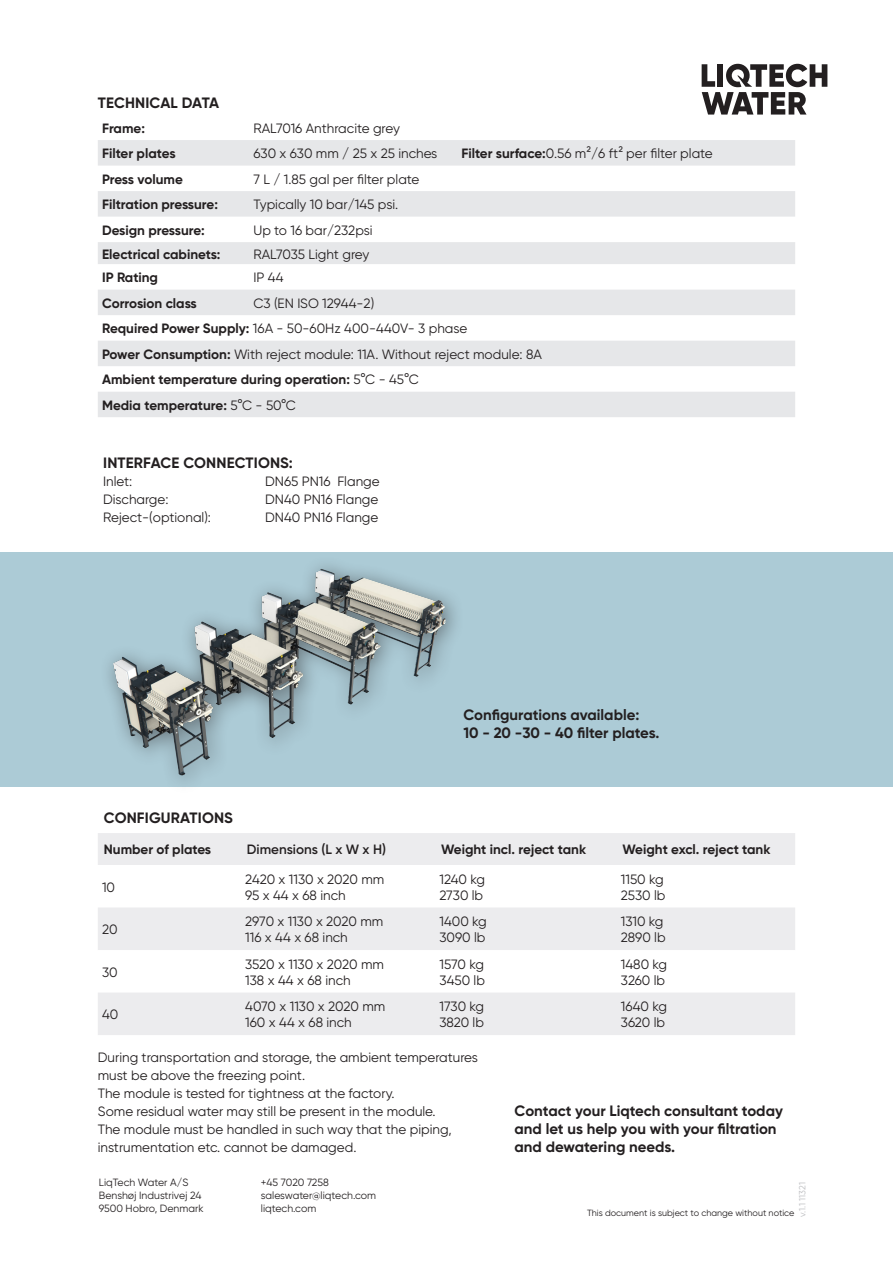
<style>
.page{position:relative;width:893px;height:1263px;background:#fff}
.page>*{position:absolute;margin:0;border:0;box-sizing:border-box;transform-origin:0 0}
.t1{font:700 15px/18px "Gilroy";color:#231f20}
.t2{font:13.5px/16.2px "Gilroy";color:#231f20}
.t3{font:700 13.5px "Gilroy";color:#231f20}
.t4{font:600 13.5px "Gilroy";color:#231f20}
.t5{font:10.5px "Gilroy";color:#231f20}
.t6{font:9px "Gilroy";color:#231f20}
.t7{font:9px "Gilroy";color:#bcbdc0}
.s1{font-weight:700}
</style>
<div class="page">
<svg style="left:702px;top:64px;width:125px;height:51px"></svg>
<svg style="left:98px;top:140px;width:697px;height:277px;fill:#e6e7e9"></svg>
<div style="left:98px;top:833px;width:697px;height:32px;background:#ececee"></div>
<svg style="left:98px;top:908px;width:697px;height:127px;fill:#ececee"></svg>
<div style="left:0;top:552px;width:893px;height:235px;background:#accbd6"></div>
<div style="left:99px;top:555px;width:367px;height:241px;background:#231f20;opacity:.5"></div>
<img style="left:113px;top:569px;width:207px;height:179px">
<p class="t1" style="left:98px;top:94px;width:123px">TECHNICAL DATA</p>
<p class="t3" style="left:102px;top:120px;width:44px">Frame:</p>
<p class="t2" style="left:253px;top:120px;width:148px">RAL7016 Anthracite grey</p>
<p class="t3" style="left:102px;top:145px;width:75px">Filter plates</p>
<p class="t2" style="left:253px;top:145px;width:185px">630 x 630 mm / 25 x 25 inches</p>
<p class="t2" style="left:461px;top:145px;width:253px"><span class="s1">Filter surface:</span>0.56 m2/6 ft2 per filter plate</p>
<p class="t3" style="left:102px;top:171px;width:82px">Press volume</p>
<p class="t2" style="left:253px;top:171px;width:168px">7 L / 1.85 gal per filter plate</p>
<p class="t3" style="left:102px;top:196px;width:117px">Filtration pressure:</p>
<p class="t2" style="left:253px;top:196px;width:146px">Typically 10 bar/145 psi.</p>
<p class="t3" style="left:102px;top:222px;width:104px">Design pressure:</p>
<p class="t2" style="left:253px;top:222px;width:121px">Up to 16 bar/232psi</p>
<p class="t3" style="left:102px;top:245px;width:120px">Electrical cabinets:</p>
<p class="t2" style="left:253px;top:246px;width:117px">RAL7035 Light grey</p>
<p class="t3" style="left:102px;top:269px;width:58px">IP Rating</p>
<p class="t2" style="left:253px;top:269px;width:32px">IP 44</p>
<p class="t3" style="left:102px;top:295px;width:96px">Corrosion class</p>
<p class="t2" style="left:102px;top:290px;width:441px;line-height:25.5px;text-indent:151px">C3 (EN ISO 12944-2)<br><span class="s1">Required Power Supply:</span> 16A - 50-60Hz 400-440V- 3 phase<br><span class="s1">Power Consumption:</span> With reject module: 11A. Without reject module: 8A <span class="s1">Ambient temperature during operation:</span> 5°C - 45°C<br><span class="s1">Media temperature:</span> 5°C - 50°C</p>
<p class="t1" style="left:103px;top:454px;width:191px">INTERFACE CONNECTIONS:</p>
<p class="t2" style="left:103px;top:473px;width:31px">Inlet:</p>
<p class="t2" style="left:265px;top:473px;width:116px">DN65 PN16 Flange</p>
<p class="t2" style="left:103px;top:491px;width:67px">Discharge:</p>
<p class="t2" style="left:265px;top:491px;width:115px">DN40 PN16 Flange</p>
<p class="t2" style="left:103px;top:509px;width:109px">Reject-(optional):</p>
<p class="t2" style="left:265px;top:509px;width:115px">DN40 PN16 Flange</p>
<p class="t1" style="left:463px;top:706px;width:197px">Configurations available:<br>10 - 20 -30 - 40 filter plates.</p>
<p class="t1" style="left:104px;top:809px;width:131px">CONFIGURATIONS</p>
<p class="t3" style="left:104px;top:841px;width:109px">Number of plates</p>
<p class="t4" style="left:247px;top:841px;width:141px">Dimensions (L x W x H)</p>
<p class="t3" style="left:441px;top:841px;width:146px">Weight incl. reject tank</p>
<p class="t3" style="left:623px;top:841px;width:149px">Weight excl. reject tank</p>
<p class="t2" style="left:102px;top:879px;width:15px">10</p>
<p class="t2" style="left:245px;top:870px;width:141px">2420 x 1130 x 2020 mm<br>95 x 44 x 68 inch</p>
<p class="t2" style="left:439px;top:870px;width:47px">1240 kg<br>2730 lb</p>
<p class="t2" style="left:621px;top:870px;width:46px">1150 kg<br>2530 lb</p>
<p class="t2" style="left:102px;top:921px;width:17px">20</p>
<p class="t2" style="left:245px;top:913px;width:140px">2970 x 1130 x 2020 mm<br>116 x 44 x 68 inch</p>
<p class="t2" style="left:439px;top:913px;width:49px">1400 kg<br>3090 lb</p>
<p class="t2" style="left:621px;top:913px;width:46px">1310 kg<br>2890 lb</p>
<p class="t2" style="left:102px;top:964px;width:17px">30</p>
<p class="t2" style="left:245px;top:955px;width:140px">3520 x 1130 x 2020 mm<br>138 x 44 x 68 inch</p>
<p class="t2" style="left:439px;top:955px;width:47px">1570 kg<br>3450 lb</p>
<p class="t2" style="left:621px;top:955px;width:48px">1480 kg<br>3260 lb</p>
<p class="t2" style="left:102px;top:1006px;width:18px">40</p>
<p class="t2" style="left:245px;top:998px;width:142px">4070 x 1130 x 2020 mm<br>160 x 44 x 68 inch</p>
<p class="t2" style="left:439px;top:998px;width:46px">1730 kg<br>3820 lb</p>
<p class="t2" style="left:621px;top:998px;width:48px">1640 kg<br>3620 lb</p>
<p class="t2" style="left:98px;top:1048px;width:382px;line-height:18px">During transportation and storage, the ambient temperatures must be above the freezing point.<br>The module is tested for tightness at the factory.<br>Some residual water may still be present in the module.<br>The module must be handled in such way that the piping, instrumentation etc. cannot be damaged.</p>
<p class="t5" style="left:99px;top:1176px;width:91px">LiqTech Water A/S</p>
<p class="t5" style="left:261px;top:1176px;width:69px">+45 7020 7258</p>
<p class="t5" style="left:99px;top:1189px;width:104px">Benshøj Industrivej 24</p>
<p class="t5" style="left:261px;top:1189px;width:117px">saleswater@liqtech.com</p>
<p class="t5" style="left:99px;top:1201px;width:106px">9500 Hobro, Denmark</p>
<p class="t5" style="left:261px;top:1201px;width:57px">liqtech.com</p>
<p class="t1" style="left:514px;top:1102px;width:270px">Contact your Liqtech consultant today and let us help you with your filtration and dewatering needs.</p>
<p class="t7" style="left:797px;top:1217px;width:36px;rotate:-90deg">v.1.1 11321</p>
<p class="t6" style="left:587px;top:1207px;width:209px">This document is subject to change without notice</p>
</div>
